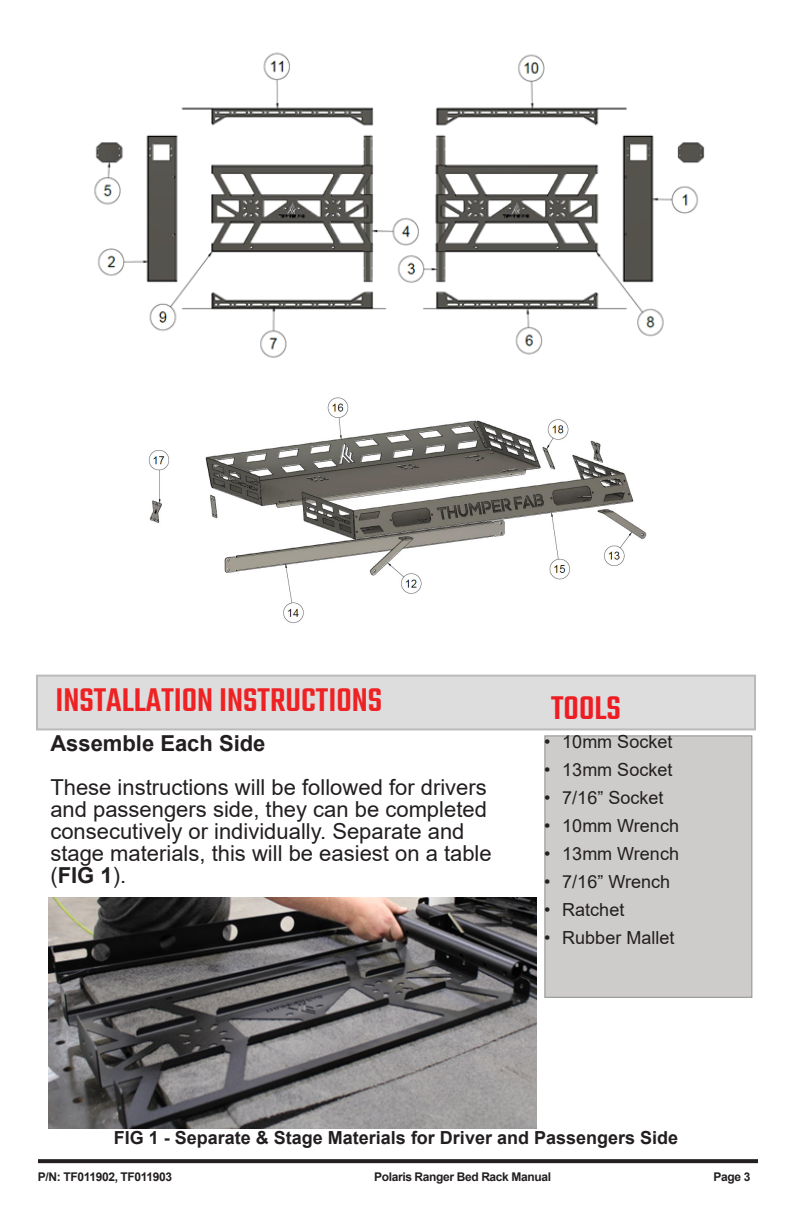
<style>
.page{position:relative;width:792px;height:1224px;background:#fff}
.page>*{position:absolute;margin:0;border:0;box-sizing:border-box;transform-origin:0 0}
.t1{font:500 36px "Teko";color:#ee2123}
.t2{font:500 36px "Teko";color:#ee1d23}
.t3{font:22px/22px "Arial";color:#231f20}
.t4{font:700 22px "Arial";color:#231f20}
.t5{font:18px "Arial";color:#231f20}
.t6{font:700 18px "Arial";color:#231f20}
.t7{font:700 12px "Arial";letter-spacing:-.03em;color:#231f20}
.s1{font-weight:700}
</style>
<div class="page">
<svg style="left:38px;top:1159px;width:720px;height:4px;background:#2b2728"></svg>
<img style="left:94px;top:52px;width:611px;height:306px">
<div style="left:37px;top:676px;width:718px;height:53px;background:#ddddde"></div>
<div style="left:36px;top:675px;width:720px;height:55px;border:2px solid #bababa"></div>
<img style="left:49px;top:897px;width:487px;height:231px">
<div style="left:544px;top:735px;width:208px;height:263px;background:#ceccca;border:1px solid #989999"></div>
<img style="left:148px;top:397px;width:499px;height:227px">
<p class="t1" style="left:55px;top:679px;width:328px">INSTALLATION INSTRUCTIONS</p>
<p class="t4" style="left:50px;top:728px;width:217px">Assemble Each Side</p>
<p class="t3" style="left:50px;top:776px;width:443px">These instructions will be followed for drivers and passengers side, they can be completed consecutively or individually. Separate and stage materials, this will be easiest on a table (<span class="s1">FIG 1</span>).</p>
<p class="t2" style="left:551px;top:687px;width:71px">TOOLS</p>
<p class="t5" style="left:544px;top:730px;width:130px">• 10mm Socket</p>
<p class="t5" style="left:544px;top:758px;width:130px">• 13mm Socket</p>
<p class="t5" style="left:544px;top:786px;width:121px">• 7/16” Socket</p>
<p class="t5" style="left:544px;top:814px;width:136px">• 10mm Wrench</p>
<p class="t5" style="left:544px;top:842px;width:136px">• 13mm Wrench</p>
<p class="t5" style="left:544px;top:870px;width:127px">• 7/16” Wrench</p>
<p class="t5" style="left:544px;top:898px;width:82px">• Ratchet</p>
<p class="t5" style="left:544px;top:926px;width:132px">• Rubber Mallet</p>
<p class="t6" style="left:114px;top:1124px;width:566px">FIG 1 - Separate &amp; Stage Materials for Driver and Passengers Side</p>
<p class="t7" style="left:38px;top:1168px;width:136px">P/N: TF011902, TF011903</p>
<p class="t7" style="left:374px;top:1168px;width:178px">Polaris Ranger Bed Rack Manual</p>
<p class="t7" style="left:714px;top:1168px;width:38px">Page 3</p>
</div>
